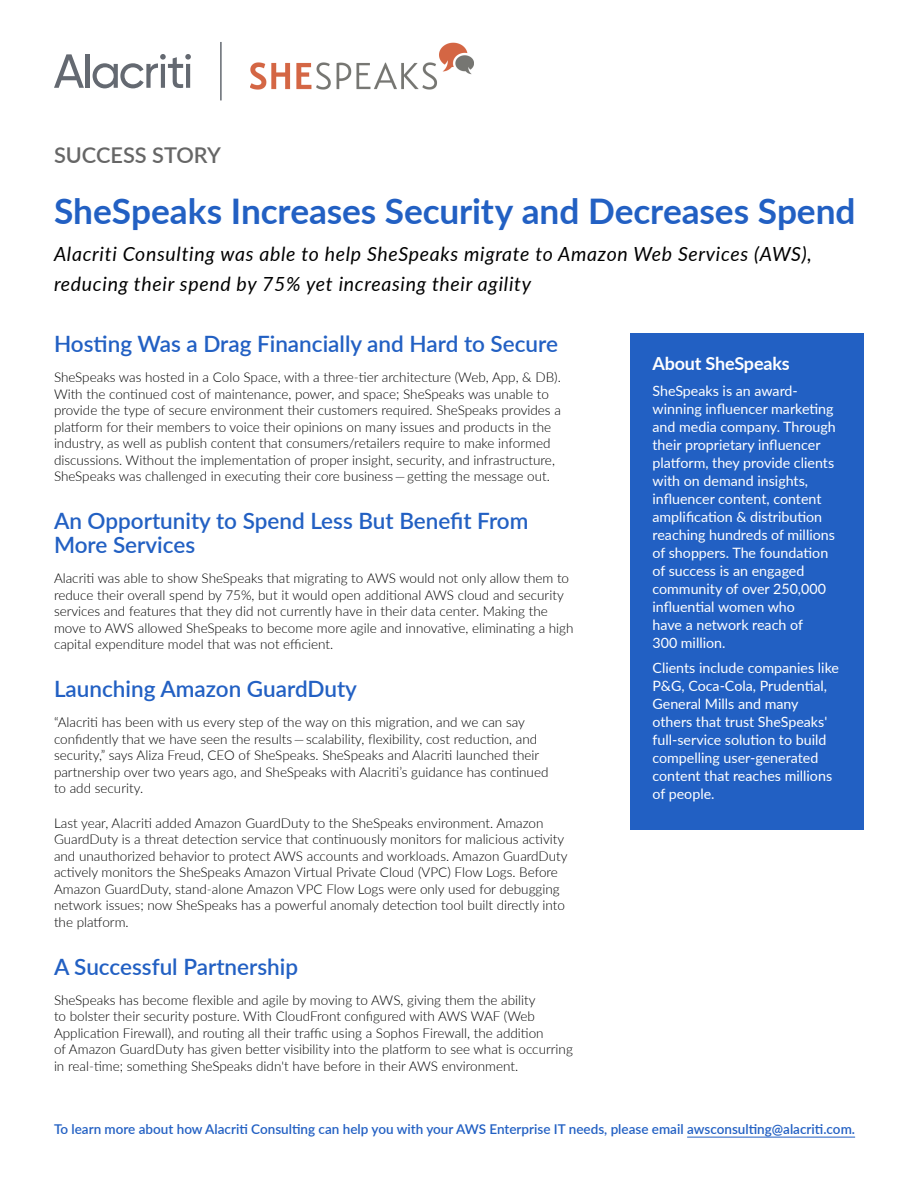
<style>
.page{position:relative;width:918px;height:1188px;background:#fff}
.page>*{position:absolute;margin:0;border:0;box-sizing:border-box;transform-origin:0 0}
.t1{font:700 35.25px "Lato";letter-spacing:-.005em;color:#2260c3}
.t2{font:600 22.5px/24px "Lato";color:#2260c3}
.t3{font:600 21.75px "Lato";color:#666}
.t4{font:italic 19.5px/30px "Lato";letter-spacing:.035em;color:#000}
.t5{font:700 18px "Lato";letter-spacing:-.01em;color:#fff}
.t6{font:14.25px/18px "Lato";color:#fff}
.t7{font:300 13.5px/16.5px "Lato";color:#000}
.t8{font:600 13.5px "Lato";color:#2260c3}
</style>
<div class="page">
<svg style="left:54px;top:54px;width:30px;height:34px"></svg>
<hr style="left:86px;top:54px;width:4px;height:34px;background:#646971">
<svg style="left:93px;top:54px;width:98px;height:34px"></svg>
<hr style="left:220px;top:42px;width:2px;height:58px;background:#646971">
<img style="left:250px;top:42px;width:224px;height:48px">
<hr style="left:687px;top:1137px;width:168px;height:1px;background:#2260c3">
<div style="left:630px;top:333px;width:234px;height:497px;background:#2260c3"></div>
<p class="t3" style="left:54px;top:140px;width:168px">SUCCESS STORY</p>
<p class="t1" style="left:54px;top:185px;width:803px">SheSpeaks Increases Security and Decreases Spend</p>
<p class="t4" style="left:54px;top:238px;width:759px">Alacriti Consulting was able to help SheSpeaks migrate to Amazon Web Services (AWS), reducing their spend by 75% yet increasing their agility</p>
<p class="t2" style="left:54px;top:331px;width:506px">Hosting Was a Drag Financially and Hard to Secure</p>
<p class="t7" style="left:54px;top:369px;width:508px">SheSpeaks was hosted in a Colo Space, with a three-tier architecture (Web, App, &amp; DB).<br>With the continued cost of maintenance, power, and space; SheSpeaks was unable to provide the type of secure environment their customers required. SheSpeaks provides a platform for their members to voice their opinions on many issues and products in the industry, as well as publish content that consumers/retailers require to make informed discussions. Without the implementation of proper insight, security, and infrastructure, SheSpeaks was challenged in executing their core business — getting the message out.</p>
<p class="t2" style="left:54px;top:508px;width:476px">An Opportunity to Spend Less But Benefit From<br>More Services</p>
<p class="t7" style="left:54px;top:570px;width:521px">Alacriti was able to show SheSpeaks that migrating to AWS would not only allow them to reduce their overall spend by 75%, but it would open additional AWS cloud and security services and features that they did not currently have in their data center. Making the move to AWS allowed SheSpeaks to become more agile and innovative, eliminating a high capital expenditure model that was not efficient.</p>
<p class="t2" style="left:54px;top:676px;width:305px">Launching Amazon GuardDuty</p>
<p class="t7" style="left:54px;top:714px;width:496px">“Alacriti has been with us every step of the way on this migration, and we can say confidently that we have seen the results — scalability, flexibility, cost reduction, and security,” says Aliza Freud, CEO of SheSpeaks. SheSpeaks and Alacriti launched their partnership over two years ago, and SheSpeaks with Alacriti’s guidance has continued to add security.</p>
<p class="t7" style="left:54px;top:814px;width:515px">Last year, Alacriti added Amazon GuardDuty to the SheSpeaks environment. Amazon GuardDuty is a threat detection service that continuously monitors for malicious activity and unauthorized behavior to protect AWS accounts and workloads. Amazon GuardDuty actively monitors the SheSpeaks Amazon Virtual Private Cloud (VPC) Flow Logs. Before Amazon GuardDuty, stand-alone Amazon VPC Flow Logs were only used for debugging network issues; now SheSpeaks has a powerful anomaly detection tool built directly into the platform.</p>
<p class="t2" style="left:54px;top:954px;width:246px">A Successful Partnership</p>
<p class="t7" style="left:54px;top:991px;width:520px">SheSpeaks has become flexible and agile by moving to AWS, giving them the ability<br>to bolster their security posture. With CloudFront configured with AWS WAF (Web Application Firewall), and routing all their traffic using a Sophos Firewall, the addition<br>of Amazon GuardDuty has given better visibility into the platform to see what is occurring in real-time; something SheSpeaks didn't have before in their AWS environment.</p>
<p class="t5" style="left:652px;top:350px;width:139px">About SheSpeaks</p>
<p class="t6" style="left:652px;top:381px;width:185px">SheSpeaks is an award&shy;winning influencer marketing and media company. Through their proprietary influencer platform, they provide clients with on demand insights, influencer content, content amplification &amp; distribution reaching hundreds of millions of shoppers. The foundation of success is an engaged community of over 250,000 influential women who<br>have a network reach of<br>300 million.</p>
<p class="t6" style="left:652px;top:658px;width:188px">Clients include companies like<br>P&amp;G, Coca-Cola, Prudential,<br>General Mills and many others that trust SheSpeaks' full-service solution to build compelling user-generated content that reaches millions of people.</p>
<p class="t8" style="left:54px;top:1119px;width:803px">To learn more about how Alacriti Consulting can help you with your AWS Enterprise IT needs, please email awsconsulting@alacriti.com.</p>
</div>
